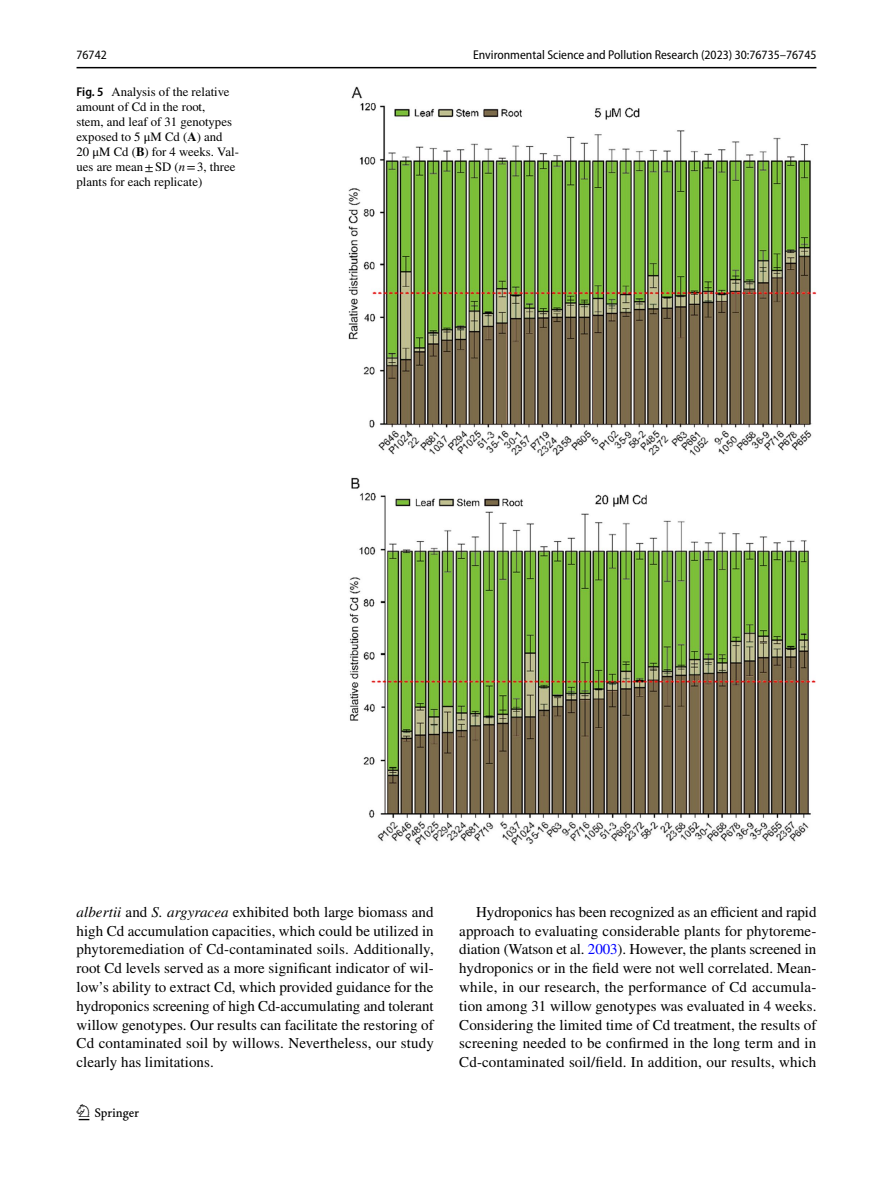
<style>
.page{position:relative;width:893px;height:1187px;background:#fff}
.page>*{position:absolute;margin:0;border:0;box-sizing:border-box;transform-origin:0 0}
.t1{font:22.5px "Springnew Regular 2";color:#000}
.t2{font:15px/18.8px "STIX";letter-spacing:.01em;color:#000;text-align:justify}
.t3{font:12.75px/15px "STIX";color:#000}
.t4{font:semi-condensed 12.75px "Myriad Pro";color:#000}
.s1{font-family:"Myriad Pro";font-weight:600;font-stretch:semi-condensed}
.s2{font-weight:700}
.s3{font-style:italic}
.s4{color:#00f}
</style>
<div class="page">
<hr style="left:77px;top:67px;width:739px;height:1px;background:#000">
<img style="left:349px;top:87px;width:467px;height:759px">
<p class="t4" style="left:77px;top:48px;width:32px">76742</p>
<p class="t4" style="left:473px;top:48px;width:345px">Environmental Science and Pollution Research (2023) 30:76735–76745</p>
<p class="t3" style="left:77px;top:85px;width:164px"><span class="s1">Fig. 5</span> Analysis of the relative amount of Cd in the root,<br>stem, and leaf of 31 genotypes exposed to 5 μM Cd (<span class="s2">A</span>) and<br>20 μM Cd (<span class="s2">B</span>) for 4 weeks. Val&shy;ues are mean±SD (<span class="s3">n</span>=3, three plants for each replicate)</p>
<p class="t2" style="left:77px;top:903px;width:359px"><span class="s3">albertii</span> and <span class="s3">S. argyracea</span> exhibited both large biomass and high Cd accumulation capacities, which could be utilized in phytoremediation of Cd-contaminated soils. Additionally, root Cd levels served as a more significant indicator of wil&shy;low’s ability to extract Cd, which provided guidance for the hydroponics screening of high Cd-accumulating and tolerant willow genotypes. Our results can facilitate the restoring of Cd contaminated soil by willows. Nevertheless, our study clearly has limitations.</p>
<p class="t2" style="left:459px;top:903px;width:359px;text-indent:17px">Hydroponics has been recognized as an efficient and rapid approach to evaluating considerable plants for phytoreme&shy;diation (Watson et al. <span class="s4">2003</span>). However, the plants screened in hydroponics or in the field were not well correlated. Mean&shy;while, in our research, the performance of Cd accumula&shy;tion among 31 willow genotypes was evaluated in 4 weeks.<br>Considering the limited time of Cd treatment, the results of screening needed to be confirmed in the long term and in Cd-contaminated soil/field. In addition, our results, which</p>
<h1 class="t1" style="left:79px;top:1104px;width:62px">1 3</h1>
</div>
